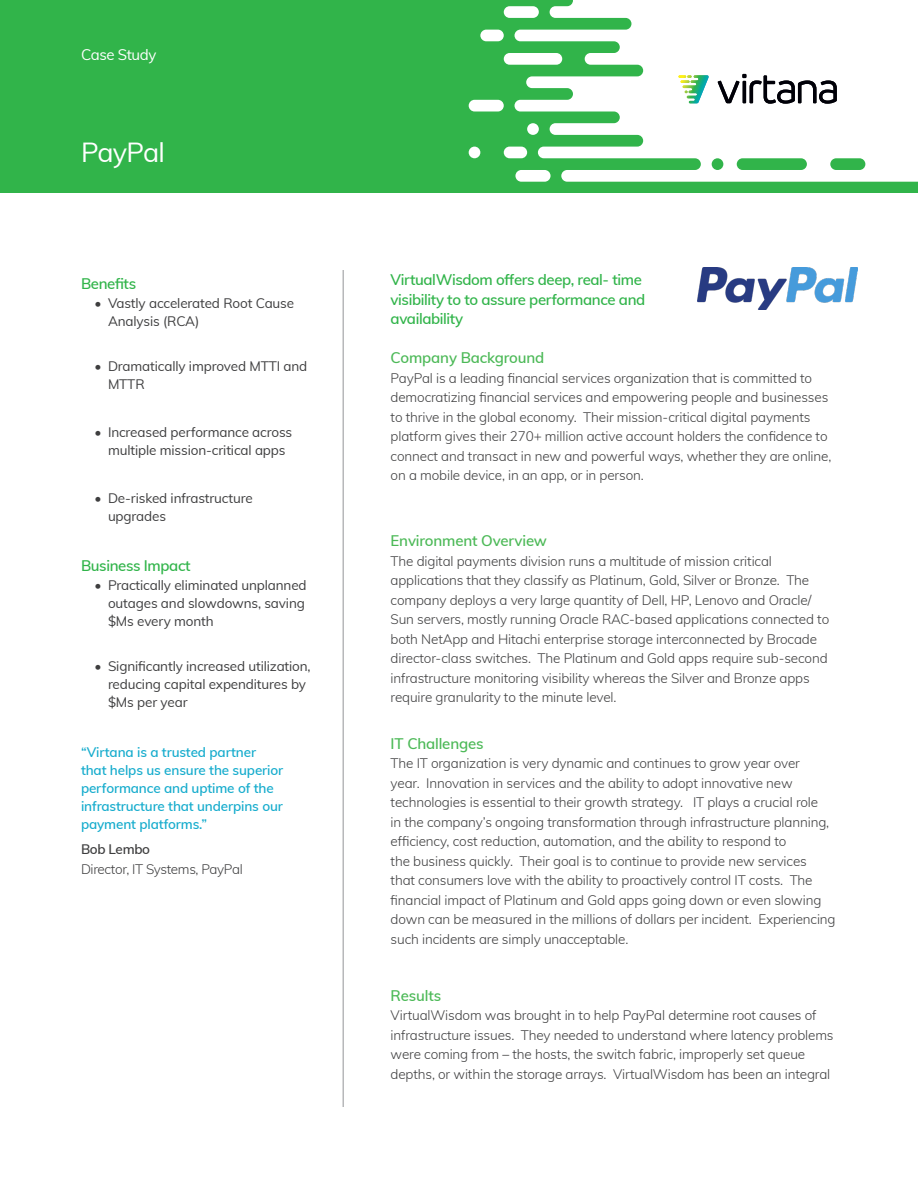
<style>
.page{position:relative;width:918px;height:1188px;background:#fff}
.page>*{position:absolute;margin:0;border:0;box-sizing:border-box;transform-origin:0 0}
.Title__DS{font:27px "Muli";letter-spacing:-.025em;color:#fff}
.Subhead__DS{font:600 15px/19.5px "Muli";letter-spacing:-.025em;color:#31b44a}
.Subhead__DS-2{font:600 15px "Muli";letter-spacing:-.01em;color:#4cb957}
.Sidebar_Header__DS{font:600 15px "Muli";letter-spacing:-.025em;color:#31b44a}
.t1{font:15px "Muli";letter-spacing:-.025em;color:#fff}
.Subhead_2__DS{font:600 15px "Muli";letter-spacing:-.01em;color:#4cb957}
.Subhead__DS-3{font:300 13.5px/19.5px "Muli";letter-spacing:-.01em;color:#3e3e3f}
.Subhead_2__DS-2{font:300 13.5px/19.5px "Muli";letter-spacing:-.01em;color:#3e3e3f}
.Sidebar_Body__DS{font:13.5px/18px "Muli";letter-spacing:-.01em;color:#3e3e3f}
.Sidebar_Body__DS-2{font:600 13.5px/18px "Muli";letter-spacing:-.01em;color:#16accd}
.Sidebar_Header__DS-2{font:13.5px/18px "Muli";letter-spacing:-.01em;color:#3e3e3f}
.Sidebar_Body__DS-3{font:300 13.5px/19.5px "Muli";letter-spacing:-.025em;color:#3e3e3f}
.s1{font-weight:600}
</style>
<div class="page">
<div style="left:0;top:0;width:918px;height:194px;background:#31b44a"></div>
<svg style="left:469px;top:0;width:449px;height:182px;fill:#fff"></svg>
<div style="left:882px;top:153px;width:36px;height:22px;background:#fff"></div>
<div style="left:633px;top:106px;width:82px;height:22px;background:#fff"></div>
<div style="left:652px;top:128px;width:238px;height:21px;background:#fff"></div>
<div style="left:712px;top:158px;width:11px;height:12px;background:#31b44a;border-radius:50%"></div>
<svg style="left:718px;top:74px;width:119px;height:30px;background:#a9a9ac"></svg>
<svg style="left:678px;top:75px;width:31px;height:28px"></svg>
<hr style="left:343px;top:270px;width:1px;height:837px;background:#939598">
<img style="left:697px;top:267px;width:161px;height:43px">
<p class="t1" style="left:81px;top:44px;width:77px">Case Study</p>
<p class="Title__DS" style="left:81px;top:133px;width:86px">PayPal</p>
<p class="Sidebar_Header__DS" style="left:81px;top:272px;width:57px">Benefits</p>
<p class="Sidebar_Header__DS-2" style="left:108px;top:294px;width:188px;text-indent:-14px">• Vastly accelerated Root Cause<br>Analysis (RCA)</p>
<p class="Sidebar_Body__DS" style="left:108px;top:357px;width:201px;text-indent:-14px">• Dramatically improved MTTI and<br>MTTR</p>
<p class="Sidebar_Body__DS" style="left:94px;top:423px;width:199px;text-align:center">• Increased performance across multiple mission-critical apps</p>
<p class="Sidebar_Body__DS" style="left:108px;top:489px;width:146px;text-indent:-14px">• De-risked infrastructure upgrades</p>
<p class="Sidebar_Header__DS" style="left:81px;top:554px;width:111px">Business Impact</p>
<p class="Sidebar_Header__DS-2" style="left:108px;top:576px;width:200px;text-indent:-14px">• Practically eliminated unplanned outages and slowdowns, saving $Ms every month</p>
<p class="Sidebar_Body__DS" style="left:108px;top:657px;width:204px;text-indent:-14px">• Significantly increased utilization, reducing capital expenditures by $Ms per year</p>
<p class="Sidebar_Body__DS-2" style="left:81px;top:742px;width:204px">“Virtana is a trusted partner that helps us ensure the superior performance and uptime of the infrastructure that underpins our payment platforms.”</p>
<p class="Sidebar_Body__DS-3" style="left:81px;top:839px;width:163px"><span class="s1">Bob Lembo<br></span>Director, IT Systems, PayPal</p>
<p class="Subhead__DS" style="left:391px;top:269px;width:256px">VirtualWisdom offers deep, real- time visibility to to assure performance and availability</p>
<p class="Subhead__DS-2" style="left:391px;top:347px;width:155px">Company Background</p>
<p class="Subhead__DS-3" style="left:391px;top:367px;width:442px">PayPal is a leading financial services organization that is committed to democratizing financial services and empowering people and businesses to thrive in the global economy. Their mission-critical digital payments platform gives their 270+ million active account holders the confidence to connect and transact in new and powerful ways, whether they are online, on a mobile device, in an app, or in person.</p>
<p class="Subhead__DS-2" style="left:391px;top:530px;width:158px">Environment Overview</p>
<p class="Subhead__DS-3" style="left:391px;top:550px;width:440px">The digital payments division runs a multitude of mission critical applications that they classify as Platinum, Gold, Silver or Bronze. The company deploys a very large quantity of Dell, HP, Lenovo and Oracle/ Sun servers, mostly running Oracle RAC-based applications connected to both NetApp and Hitachi enterprise storage interconnected by Brocade director-class switches. The Platinum and Gold apps require sub-second infrastructure monitoring visibility whereas the Silver and Bronze apps require granularity to the minute level.</p>
<p class="Subhead__DS-2" style="left:391px;top:732px;width:95px">IT Challenges</p>
<p class="Subhead__DS-3" style="left:391px;top:753px;width:447px">The IT organization is very dynamic and continues to grow year over<br>year. Innovation in services and the ability to adopt innovative new technologies is essential to their growth strategy. IT plays a crucial role<br>in the company’s ongoing transformation through infrastructure planning, efficiency, cost reduction, automation, and the ability to respond to<br>the business quickly. Their goal is to continue to provide new services<br>that consumers love with the ability to proactively control IT costs. The financial impact of Platinum and Gold apps going down or even slowing down can be measured in the millions of dollars per incident. Experiencing such incidents are simply unacceptable.</p>
<p class="Subhead_2__DS" style="left:391px;top:984px;width:52px">Results</p>
<p class="Subhead_2__DS-2" style="left:391px;top:1005px;width:445px">VirtualWisdom was brought in to help PayPal determine root causes of infrastructure issues. They needed to understand where latency problems were coming from – the hosts, the switch fabric, improperly set queue depths, or within the storage arrays. VirtualWisdom has been an integral</p>
</div>
